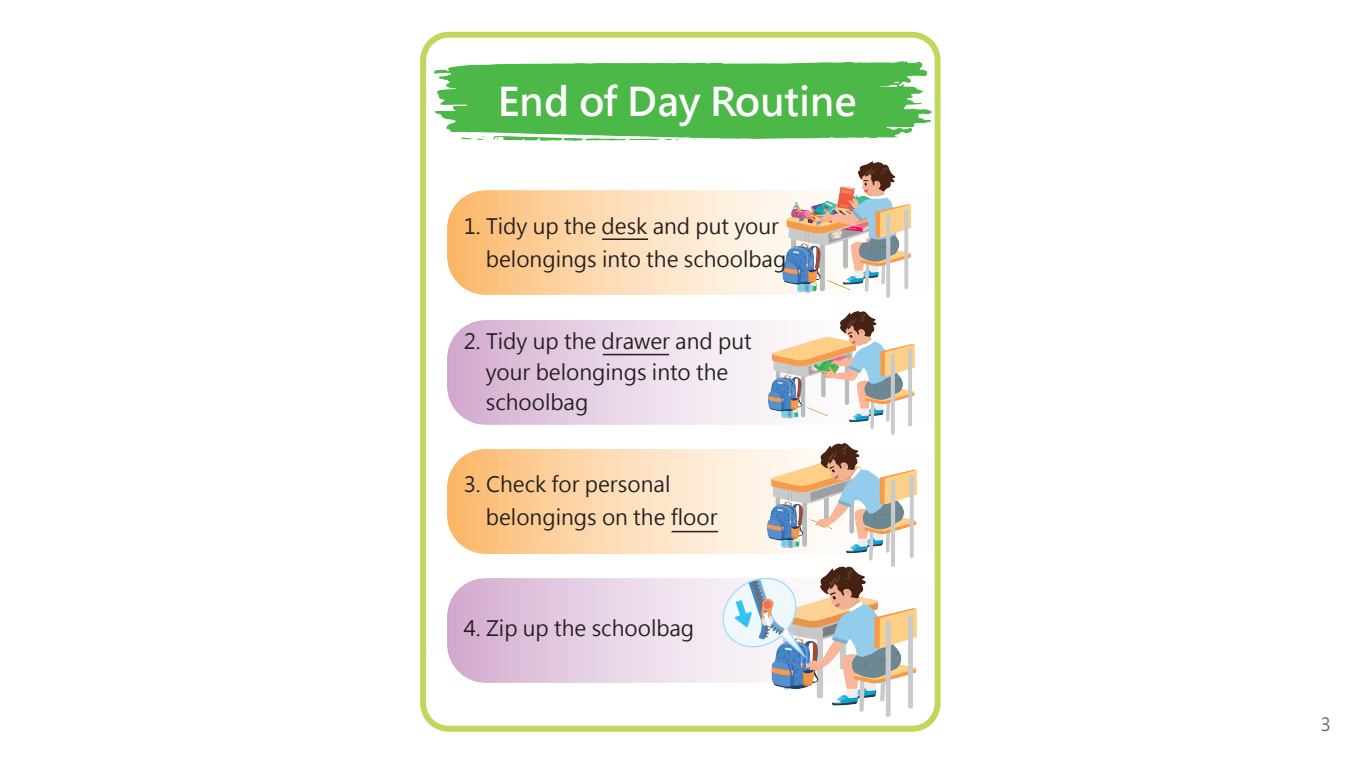
<style>
.page{position:relative;width:1361px;height:766px;background:#fff}
.page>*{position:absolute;margin:0;border:0;box-sizing:border-box;transform-origin:0 0}
.t1{font:700 39px "Microsoft Jheng Hei";color:#fff}
.t2{font:21px/33px "Microsoft Jheng Hei";color:#231f20}
.t3{font:18px "Microsoft Jheng Hei";color:#6c6d70}
</style>
<div class="page">
<img style="left:448px;top:449px;width:319px;height:104px">
<img style="left:448px;top:191px;width:463px;height:104px">
<img style="left:767px;top:443px;width:150px;height:122px">
<img style="left:782px;top:161px;width:128px;height:136px">
<img style="left:768px;top:312px;width:147px;height:122px">
<img style="left:716px;top:565px;width:201px;height:151px">
<img style="left:434px;top:61px;width:497px;height:79px">
<div style="left:420px;top:32px;width:520px;height:699px;border:6px solid #bed85d;border-radius:26px"></div>
<hr style="left:602px;top:238px;width:46px;height:2px;background:#231f20">
<hr style="left:603px;top:354px;width:66px;height:1px;background:#231f20">
<hr style="left:671px;top:530px;width:47px;height:2px;background:#231f20">
<h1 class="t1" style="left:498px;top:77px;width:360px">End of Day Routine</h1>
<p class="t2" style="left:486px;top:210px;width:302px;text-indent:-22px">1. Tidy up the desk and put your belongings into the schoolbag</p>
<p class="t2" style="left:486px;top:327px;width:267px;line-height:30px;text-indent:-22px">2. Tidy up the drawer and put your belongings into the schoolbag</p>
<p class="t2" style="left:486px;top:468px;width:233px;text-indent:-22px">3. Check for personal belongings on the floor</p>
<p class="t2" style="left:464px;top:612px;width:232px">4. Zip up the schoolbag</p>
<p class="t3" style="left:1320px;top:712px;width:12px">3</p>
</div>
